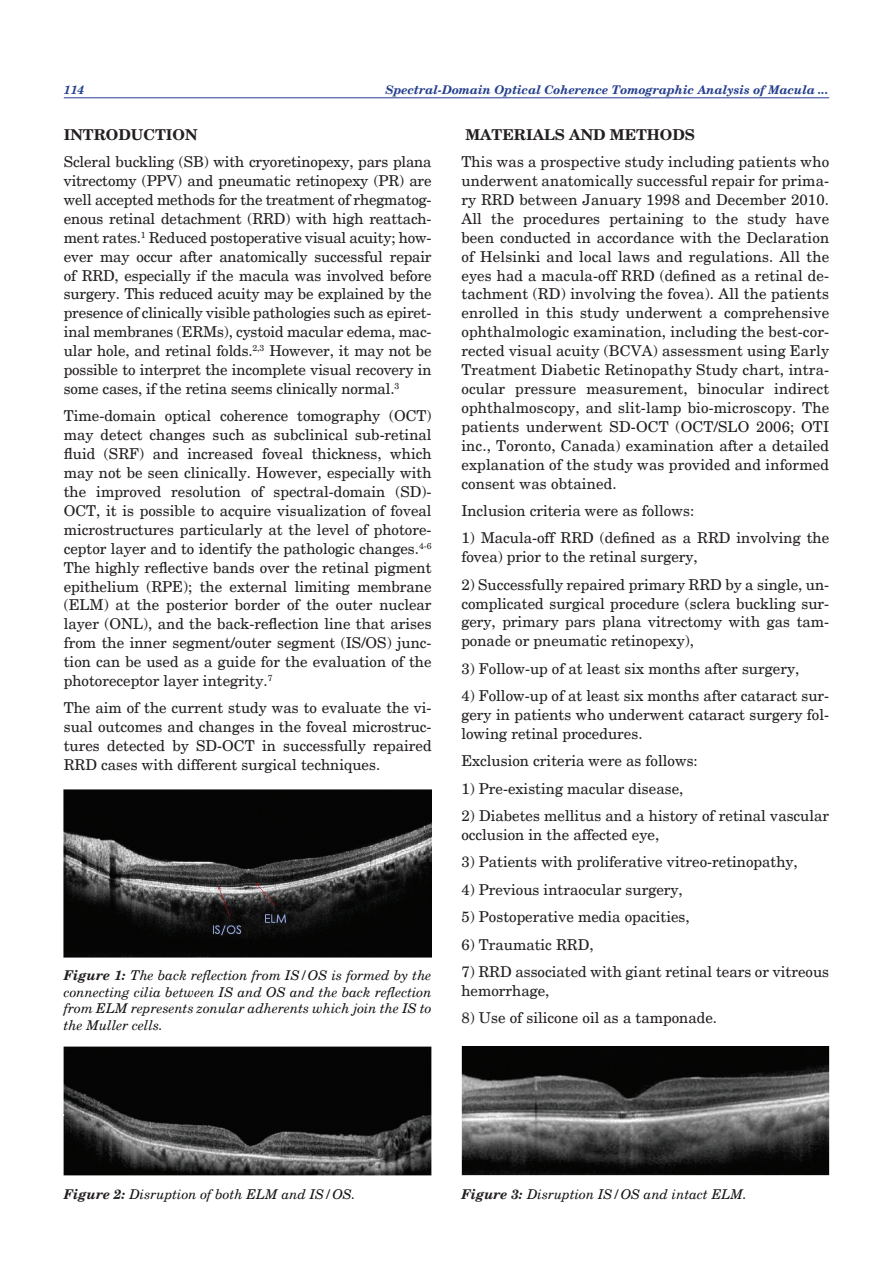
<style>
.page{position:relative;width:893px;height:1263px;background:#fff}
.page>*{position:absolute;margin:0;border:0;box-sizing:border-box;transform-origin:0 0}
.No_Spacing{font:15px/18.9px "New Century Schlbk";color:#231f20;text-align:justify}
.No_Spacing-2{font:700 15px "New Century Schlbk";color:#231f20}
.t1{font:italic 13.5px/16.5px "New Century Schlbk";color:#141314;text-align:justify}
.t2{font:italic 700 12px "New Century Schlbk";color:#253f8e}
.s1{font-weight:700;color:#231f20}
</style>
<div class="page">
<hr style="left:64px;top:97px;width:765px;height:1px;background:#253f8e">
<img style="left:64px;top:789px;width:368px;height:168px">
<img style="left:64px;top:1046px;width:368px;height:129px">
<img style="left:461px;top:1046px;width:368px;height:130px">
<p class="t2" style="left:64px;top:82px;width:22px">114</p>
<p class="t2" style="left:386px;top:82px;width:445px">Spectral-Domain Optical Coherence Tomographic Analysis of Macula ...</p>
<p class="No_Spacing-2" style="left:64px;top:125px;width:135px">INTRODUCTION</p>
<p class="No_Spacing" style="left:64px;top:153px;width:369px">Scleral buckling (SB) with cryoretinopexy, pars plana vitrectomy (PPV) and pneumatic retinopexy (PR) are well accepted methods for the treatment of rhegmatog&shy;enous retinal detachment (RRD) with high reattach&shy;ment rates.<sup>1</sup> Reduced postoperative visual acuity; how&shy;ever may occur after anatomically successful repair of RRD, especially if the macula was involved before surgery. This reduced acuity may be explained by the presence of clinically visible pathologies such as epiret&shy;inal membranes (ERMs), cystoid macular edema, mac&shy;ular hole, and retinal folds.<sup>2,3</sup> However, it may not be possible to interpret the incomplete visual recovery in some cases, if the retina seems clinically normal.<sup>3</sup></p>
<p class="No_Spacing" style="left:64px;top:407px;width:369px">Time-domain optical coherence tomography (OCT) may detect changes such as subclinical sub-retinal fluid (SRF) and increased foveal thickness, which may not be seen clinically. However, especially with the improved resolution of spectral-domain (SD)- OCT, it is possible to acquire visualization of foveal microstructures particularly at the level of photore&shy;ceptor layer and to identify the pathologic changes.<sup>4-6<br></sup>The highly reflective bands over the retinal pigment epithelium (RPE); the external limiting membrane (ELM) at the posterior border of the outer nuclear layer (ONL), and the back-reflection line that arises from the inner segment/outer segment (IS/OS) junc&shy;tion can be used as a guide for the evaluation of the photoreceptor layer integrity.<sup>7</sup></p>
<p class="No_Spacing" style="left:64px;top:699px;width:369px">The aim of the current study was to evaluate the vi&shy;sual outcomes and changes in the foveal microstruc&shy;tures detected by SD-OCT in successfully repaired RRD cases with different surgical techniques.</p>
<p class="No_Spacing-2" style="left:466px;top:125px;width:231px">MATERIALS AND METHODS</p>
<p class="No_Spacing" style="left:461px;top:153px;width:369px">This was a prospective study including patients who underwent anatomically successful repair for prima&shy;ry RRD between January 1998 and December 2010.<br>All the procedures pertaining to the study have been conducted in accordance with the Declaration of Helsinki and local laws and regulations. All the eyes had a macula-off RRD (defined as a retinal de&shy;tachment (RD) involving the fovea). All the patients enrolled in this study underwent a comprehensive ophthalmologic examination, including the best-cor&shy;rected visual acuity (BCVA) assessment using Early Treatment Diabetic Retinopathy Study chart, intra&shy;ocular pressure measurement, binocular indirect ophthalmoscopy, and slit-lamp bio-microscopy. The patients underwent SD-OCT (OCT/SLO 2006; OTI inc., Toronto, Canada) examination after a detailed explanation of the study was provided and informed consent was obtained.</p>
<p class="No_Spacing" style="left:461px;top:501px;width:234px">Inclusion criteria were as follows:</p>
<p class="No_Spacing" style="left:461px;top:529px;width:369px">1) Macula-off RRD (defined as a RRD involving the fovea) prior to the retinal surgery,</p>
<p class="No_Spacing" style="left:461px;top:575px;width:369px">2) Successfully repaired primary RRD by a single, un&shy;complicated surgical procedure (sclera buckling sur&shy;gery, primary pars plana vitrectomy with gas tam&shy;ponade or pneumatic retinopexy),</p>
<p class="No_Spacing" style="left:461px;top:659px;width:339px">3) Follow-up of at least six months after surgery,</p>
<p class="No_Spacing" style="left:461px;top:686px;width:369px">4) Follow-up of at least six months after cataract sur&shy;gery in patients who underwent cataract surgery fol&shy;lowing retinal procedures.</p>
<p class="No_Spacing" style="left:461px;top:752px;width:238px">Exclusion criteria were as follows:</p>
<p class="No_Spacing" style="left:461px;top:779px;width:223px">1) Pre-existing macular disease,</p>
<p class="No_Spacing" style="left:461px;top:806px;width:369px">2) Diabetes mellitus and a history of retinal vascular occlusion in the affected eye,</p>
<p class="No_Spacing" style="left:461px;top:853px;width:338px">3) Patients with proliferative vitreo-retinopathy,</p>
<p class="No_Spacing" style="left:461px;top:880px;width:223px">4) Previous intraocular surgery,</p>
<p class="No_Spacing" style="left:461px;top:908px;width:230px">5) Postoperative media opacities,</p>
<p class="No_Spacing" style="left:461px;top:935px;width:134px">6) Traumatic RRD,</p>
<p class="No_Spacing" style="left:461px;top:962px;width:369px">7) RRD associated with giant retinal tears or vitreous hemorrhage,</p>
<p class="No_Spacing" style="left:461px;top:1009px;width:257px">8) Use of silicone oil as a tamponade.</p>
<p class="t1" style="left:64px;top:967px;width:369px"><span class="s1">Figure 1:</span> The back reflection from IS/OS is formed by the connecting cilia between IS and OS and the back reflection from ELM represents zonular adherents which join the IS to the Muller cells.</p>
<p class="t1" style="left:64px;top:1186px;width:293px"><span class="s1">Figure 2:</span> Disruption of both ELM and IS/OS.</p>
<p class="t1" style="left:461px;top:1186px;width:287px"><span class="s1">Figure 3:</span> Disruption IS/OS and intact ELM.</p>
</div>
